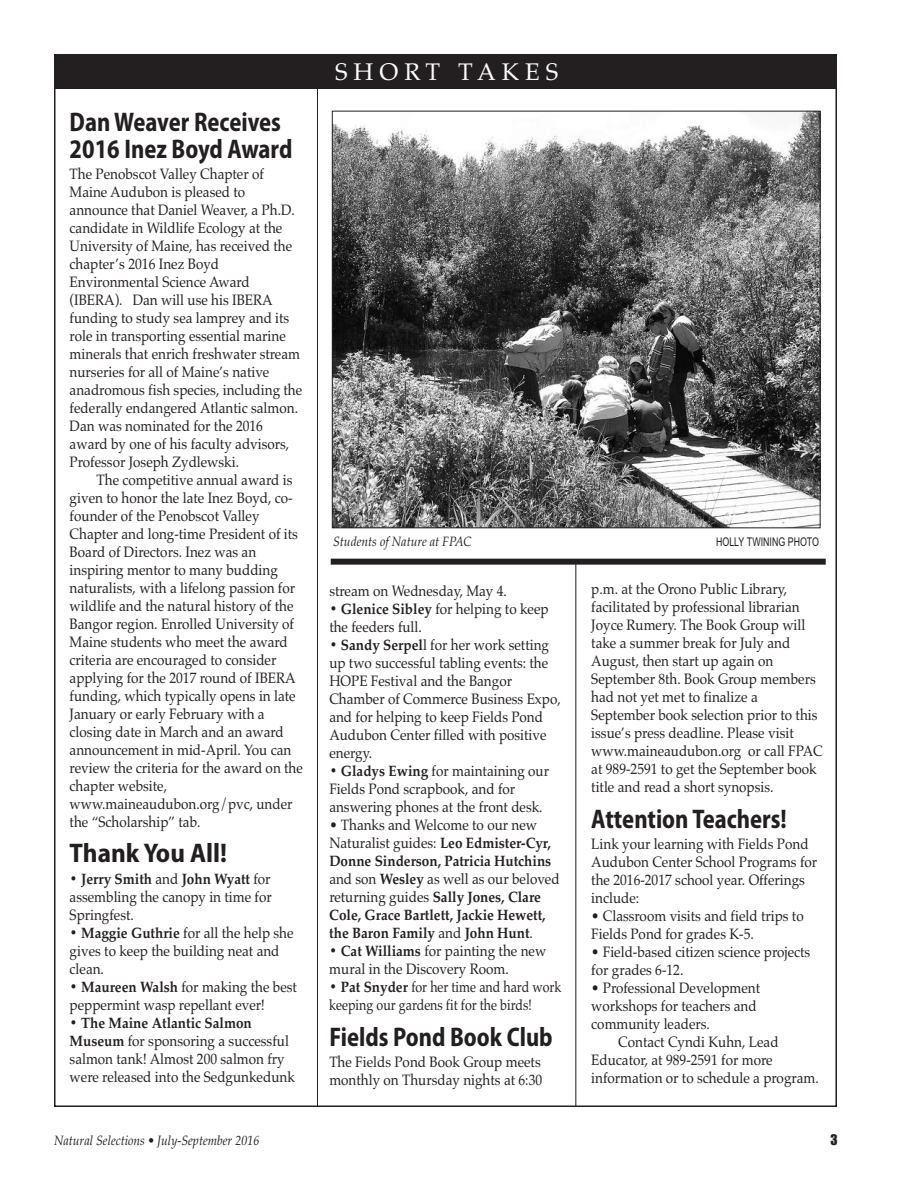
<style>
.page{position:relative;width:918px;height:1188px;background:#fff}
.page>*{position:absolute;margin:0;border:0;box-sizing:border-box;transform-origin:0 0}
.t1{font:700 semi-condensed 27px/27px "Myriad Pro";color:#231f20;scale:.9 1}
.t2{font:700 semi-condensed 27px "Myriad Pro";color:#231f20}
.t3{font:24px "Palatino";letter-spacing:.25em;color:#fff}
.t4{font:15px/18px "Palatino";color:#231f20;scale:.9 1}
.t5{font:700 15px/18px "Palatino";color:#231f20;scale:.9 1}
.t6{font:15px/18px "Palatino";color:#231f20;scale:.83 1}
.t7{font:italic 13.5px "Palatino";color:#231f20;scale:.9 1}
.t8{font:13.5px "Impact";color:#231f20}
.t9{font:12px "Arial Narrow";color:#231f20;scale:.9 1}
.s1{font-weight:700}
.s2{font-weight:400}
</style>
<div class="page">
<hr style="left:576px;top:563px;width:1px;height:544px;background:#231f20">
<div style="left:54px;top:54px;width:783px;height:35px;background:#231f20"></div>
<hr style="left:317px;top:84px;width:1px;height:1023px;background:#231f20">
<div style="left:331px;top:559px;width:495px;height:6px;background:#231f20"></div>
<img style="left:334px;top:113px;width:485px;height:413px">
<h1 class="t1" style="left:70px;top:111px;width:249px">Dan Weaver Receives<br>2016 Inez Boyd Award</h1>
<p class="t4" style="left:70px;top:165px;width:260px">The Penobscot Valley Chapter of Maine Audubon is pleased to announce that Daniel Weaver, a Ph.D. candidate in Wildlife Ecology at the University of Maine, has received the chapter’s 2016 Inez Boyd Environmental Science Award (IBERA). Dan will use his IBERA funding to study sea lamprey and its role in transporting essential marine minerals that enrich freshwater stream nurseries for all of Maine’s native anadromous fish species, including the federally endangered Atlantic salmon.<br>Dan was nominated for the 2016 award by one of his faculty advisors, Professor Joseph Zydlewski.</p>
<p class="t4" style="left:70px;top:471px;width:261px;text-indent:27px">The competitive annual award is given to honor the late Inez Boyd, co&shy;founder of the Penobscot Valley Chapter and long-time President of its Board of Directors. Inez was an inspiring mentor to many budding naturalists, with a lifelong passion for wildlife and the natural history of the Bangor region. Enrolled University of Maine students who meet the award criteria are encouraged to consider applying for the 2017 round of IBERA funding, which typically opens in late January or early February with a closing date in March and an award announcement in mid-April. You can review the criteria for the award on the chapter website, www.maineaudubon.org/pvc, under the “Scholarship” tab.</p>
<h1 class="t2" style="left:70px;top:843px;width:159px">Thank You All!</h1>
<p class="t4" style="left:70px;top:870px;width:226px;text-align:justify"><span class="s1">• Jerry Smith</span> and <span class="s1">John Wyatt</span> for assembling the canopy in time for Springfest.</p>
<p class="t4" style="left:70px;top:924px;width:250px"><span class="s1">• Maggie Guthrie</span> for all the help she gives to keep the building neat and clean.</p>
<p class="t4" style="left:70px;top:978px;width:254px"><span class="s1">• Maureen Walsh</span> for making the best peppermint wasp repellant ever!</p>
<p class="t4" style="left:70px;top:1014px;width:252px"><span class="s1">• The Maine Atlantic Salmon Museum</span> for sponsoring a successful salmon tank! Almost 200 salmon fry were released into the Sedgunkedunk</p>
<h2 class="t3" style="left:335px;top:57px;width:225px">SHORT TAKES</h2>
<p class="t7" style="left:333px;top:534px;width:156px">Students of Nature at FPAC</p>
<p class="t9" style="left:716px;top:535px;width:116px">HOLLY TWINING PHOTO</p>
<p class="t4" style="left:329px;top:582px;width:199px">stream on Wednesday, May 4.</p>
<p class="t4" style="left:329px;top:600px;width:245px"><span class="s1">• Glenice Sibley</span> for helping to keep the feeders full.</p>
<p class="t4" style="left:329px;top:636px;width:259px"><span class="s1">• Sandy Serpel</span>l for her work setting up two successful tabling events: the<br>HOPE Festival and the Bangor<br>Chamber of Commerce Business Expo, and for helping to keep Fields Pond<br>Audubon Center filled with positive energy.</p>
<p class="t4" style="left:329px;top:762px;width:246px"><span class="s1">• Gladys Ewing</span> for maintaining our<br>Fields Pond scrapbook, and for answering phones at the front desk.</p>
<p class="t5" style="left:329px;top:816px;width:257px"><span class="s2">• Thanks and Welcome to our new Naturalist guides:</span> Leo Edmister-Cyr, Donne Sinderson, Patricia Hutchins <span class="s2">and son</span> Wesley <span class="s2">as well as our beloved returning guides</span> Sally Jones, Clare Cole, Grace Bartlett, Jackie Hewett, the Baron Family <span class="s2">and</span> John Hunt<span class="s2">.</span></p>
<p class="t4" style="left:329px;top:942px;width:243px"><span class="s1">• Cat Williams</span> for painting the new mural in the Discovery Room.</p>
<p class="t6" style="left:329px;top:978px;width:281px"><span class="s1">• Pat Snyder</span> for her time and hard work keeping our gardens fit for the birds!</p>
<h1 class="t1" style="left:329px;top:1026px;width:250px">Fields Pond Book Club</h1>
<p class="t4" style="left:329px;top:1053px;width:238px">The Fields Pond Book Group meets monthly on Thursday nights at 6:30</p>
<p class="t4" style="left:591px;top:580px;width:259px">p.m. at the Orono Public Library, facilitated by professional librarian Joyce Rumery. The Book Group will take a summer break for July and August, then start up again on September 8th. Book Group members had not yet met to finalize a September book selection prior to this issue’s press deadline. Please visit www.maineaudubon.org or call FPAC at 989-2591 to get the September book title and read a short synopsis.</p>
<h1 class="t1" style="left:591px;top:808px;width:219px">Attention Teachers!</h1>
<p class="t4" style="left:591px;top:835px;width:253px">Link your learning with Fields Pond<br>Audubon Center School Programs for the 2016-2017 school year. Offerings include:</p>
<p class="t4" style="left:591px;top:907px;width:238px">• Classroom visits and field trips to<br>Fields Pond for grades K-5.</p>
<p class="t4" style="left:591px;top:943px;width:245px">• Field-based citizen science projects for grades 6-12.</p>
<p class="t4" style="left:591px;top:979px;width:189px">• Professional Development workshops for teachers and community leaders.</p>
<p class="t4" style="left:591px;top:1033px;width:254px;text-indent:27px">Contact Cyndi Kuhn, Lead<br>Educator, at 989-2591 for more information or to schedule a program.</p>
<p class="t7" style="left:54px;top:1133px;width:230px">Natural Selections • July-September 2016</p>
<p class="t8" style="left:831px;top:1133px;width:9px">3</p>
</div>
